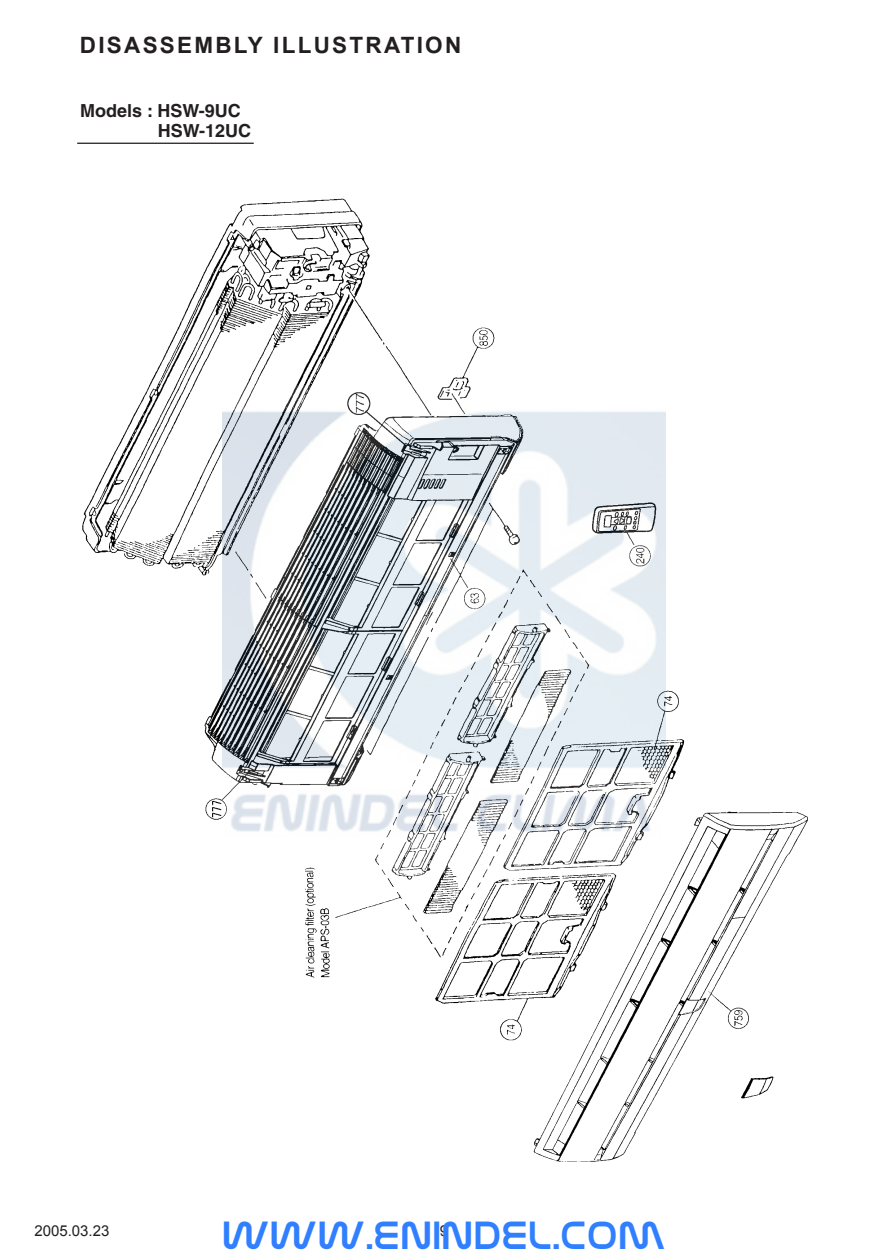
<style>
.page{position:relative;width:888px;height:1260px;background:#fff}
.page>*{position:absolute;margin:0;border:0;box-sizing:border-box;transform-origin:0 0}
.t1{font:39.75px "Nasalization Rg";color:#307fff}
.t2{font:700 22.5px "Arial";letter-spacing:.1em;color:#231f20}
.t3{font:700 18px/20.2px "Helvetica";color:#231f20}
.t4{font:15px "Arial";color:#231f20}
</style>
<div class="page">
<hr style="left:77px;top:143px;width:177px;height:1px;background:#000">
<img style="left:82px;top:198px;width:726px;height:964px">
<img style="left:222px;top:385px;width:444px;height:490px">
<p class="t2" style="left:80px;top:31px;width:383px">DISASSEMBLY ILLUSTRATION</p>
<p class="t3" style="left:158px;top:100px;width:95px;text-indent:-78px">Models : HSW-9UC<br>HSW-12UC</p>
<p class="t4" style="left:34px;top:1221px;width:77px">2005.03.23</p>
<h1 class="t1" style="left:222px;top:1212px;width:445px">WWW.ENINDEL.COM</h1>
<p class="t4" style="left:440px;top:1221px;width:10px">9</p>
</div>
